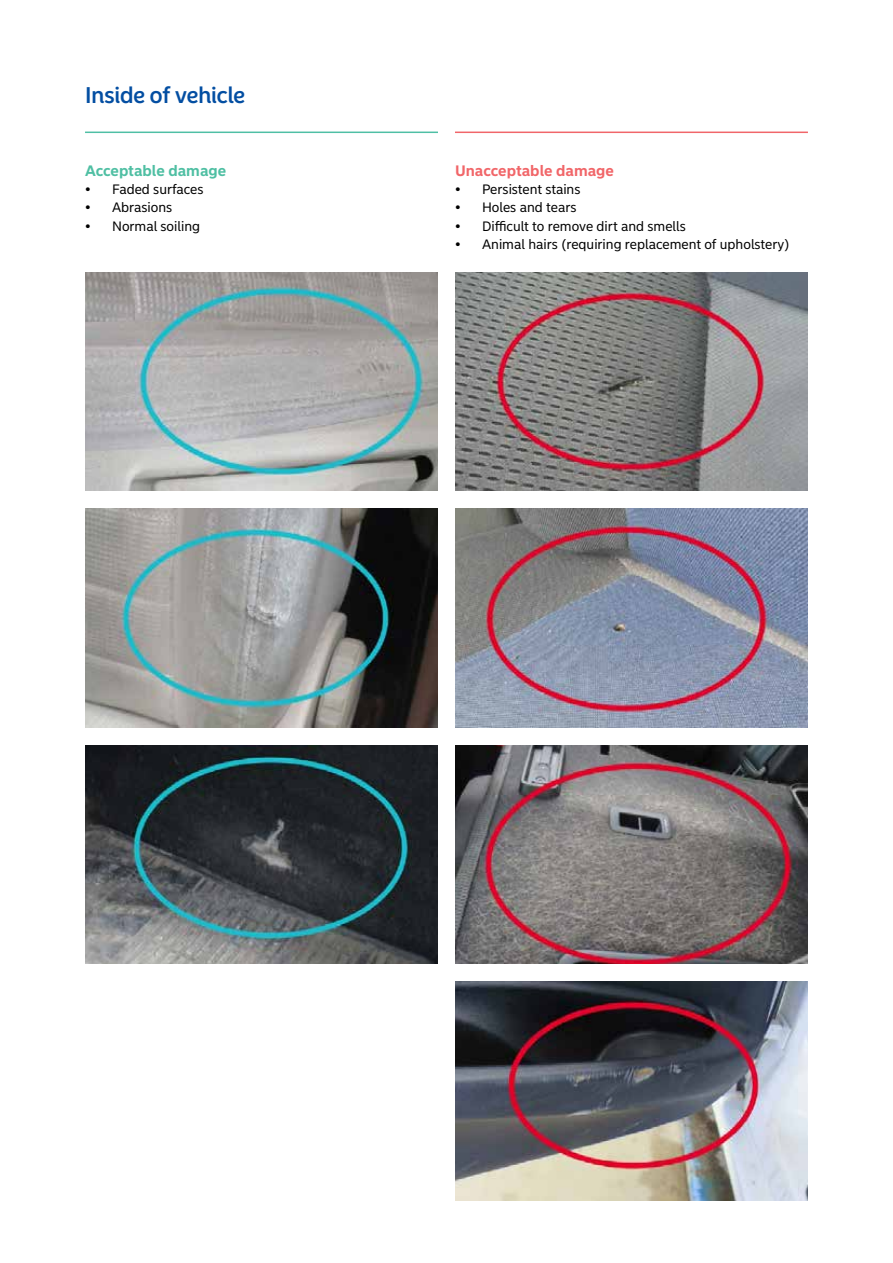
<style>
.page{position:relative;width:893px;height:1263px;background:#fff}
.page>*{position:absolute;margin:0;border:0;box-sizing:border-box;transform-origin:0 0}
.t1{font:500 22.5px "Nordea Sans Large";color:#034ea2}
.t2{font:700 15px "Nordea Sans Small";color:#f16669}
.t3{font:700 15px "Nordea Sans Small";color:#4fbfa3}
.t4{font:13.5px "Nordea Sans Small";color:#000}
</style>
<div class="page">
<img style="left:85px;top:272px;width:353px;height:219px">
<hr style="left:85px;top:132px;width:353px;height:1px;background:#4fbfa5">
<hr style="left:455px;top:132px;width:353px;height:1px;background:#f1666a">
<img style="left:85px;top:509px;width:353px;height:218px">
<img style="left:85px;top:745px;width:353px;height:218px">
<img style="left:455px;top:981px;width:353px;height:219px">
<img style="left:455px;top:745px;width:353px;height:218px">
<img style="left:455px;top:272px;width:353px;height:219px">
<img style="left:455px;top:509px;width:353px;height:218px">
<h1 class="t1" style="left:85px;top:82px;width:161px">Inside of vehicle</h1>
<p class="t3" style="left:85px;top:162px;width:143px">Acceptable damage</p>
<p class="t4" style="left:85px;top:181px;width:120px">• Faded surfaces</p>
<p class="t4" style="left:85px;top:200px;width:89px">• Abrasions</p>
<p class="t4" style="left:85px;top:218px;width:117px">• Normal soiling</p>
<p class="t2" style="left:455px;top:162px;width:160px">Unacceptable damage</p>
<p class="t4" style="left:455px;top:181px;width:127px">• Persistent stains</p>
<p class="t4" style="left:455px;top:200px;width:123px">• Holes and tears</p>
<p class="t4" style="left:455px;top:218px;width:232px">• Difficult to remove dirt and smells</p>
<p class="t4" style="left:455px;top:236px;width:336px">• Animal hairs (requiring replacement of upholstery)</p>
</div>
